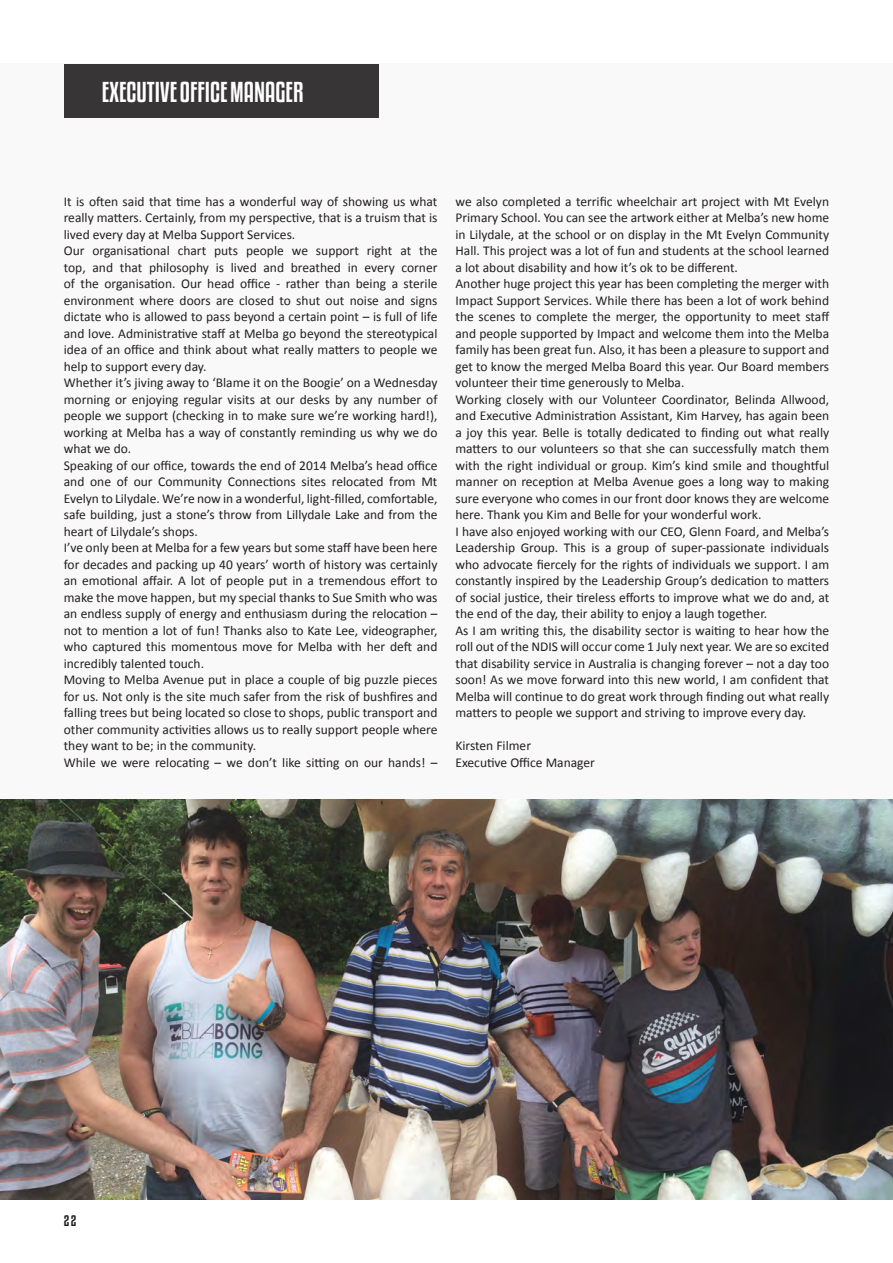
<style>
.page{position:relative;width:893px;height:1263px;background:#fff}
.page>*{position:absolute;margin:0;border:0;box-sizing:border-box;transform-origin:0 0}
.t1{font:25.5px "Kenyan Coffee Rg";color:#fff}
.t2{font:13.5px/16.5px "Calibri";color:#231f20;text-align:justify}
.t3{font:13.5px "Kenyan Coffee Rg";color:#231f20}
</style>
<div class="page">
<div style="left:0;top:64px;width:893px;height:1135px;background:#f9f9f9"></div>
<div style="left:64px;top:64px;width:314px;height:54px;background:#383536"></div>
<img style="left:0;top:799px;width:893px;height:400px">
<p class="t1" style="left:102px;top:76px;width:203px">EXECUTIVE OFFICE MANAGER</p>
<p class="t2" style="left:64px;top:193px;width:375px">It is often said that time has a wonderful way of showing us what really matters. Certainly, from my perspective, that is a truism that is lived every day at Melba Support Services.</p>
<p class="t2" style="left:64px;top:243px;width:375px">Our organisational chart puts people we support right at the top, and that philosophy is lived and breathed in every corner of the organisation. Our head office - rather than being a sterile environment where doors are closed to shut out noise and signs dictate who is allowed to pass beyond a certain point – is full of life and love. Administrative staff at Melba go beyond the stereotypical idea of an office and think about what really matters to people we help to support every day.</p>
<p class="t2" style="left:64px;top:375px;width:375px">Whether it’s jiving away to ‘Blame it on the Boogie’ on a Wednesday morning or enjoying regular visits at our desks by any number of people we support (checking in to make sure we’re working hard!), working at Melba has a way of constantly reminding us why we do what we do.</p>
<p class="t2" style="left:64px;top:457px;width:375px">Speaking of our office, towards the end of 2014 Melba’s head office and one of our Community Connections sites relocated from Mt Evelyn to Lilydale. We’re now in a wonderful, light-filled, comfortable, safe building, just a stone’s throw from Lillydale Lake and from the heart of Lilydale’s shops.</p>
<p class="t2" style="left:64px;top:540px;width:375px">I’ve only been at Melba for a few years but some staff have been here for decades and packing up 40 years’ worth of history was certainly an emotional affair. A lot of people put in a tremendous effort to make the move happen, but my special thanks to Sue Smith who was an endless supply of energy and enthusiasm during the relocation – not to mention a lot of fun! Thanks also to Kate Lee, videographer, who captured this momentous move for Melba with her deft and incredibly talented touch.</p>
<p class="t2" style="left:64px;top:672px;width:375px">Moving to Melba Avenue put in place a couple of big puzzle pieces for us. Not only is the site much safer from the risk of bushfires and falling trees but being located so close to shops, public transport and other community activities allows us to really support people where they want to be; in the community.</p>
<p class="t2" style="left:64px;top:754px;width:375px">While we were relocating – we don’t like sitting on our hands! –</p>
<p class="t2" style="left:455px;top:193px;width:375px">we also completed a terrific wheelchair art project with Mt Evelyn Primary School. You can see the artwork either at Melba’s new home in Lilydale, at the school or on display in the Mt Evelyn Community Hall. This project was a lot of fun and students at the school learned a lot about disability and how it’s ok to be different.</p>
<p class="t2" style="left:455px;top:276px;width:375px">Another huge project this year has been completing the merger with Impact Support Services. While there has been a lot of work behind the scenes to complete the merger, the opportunity to meet staff and people supported by Impact and welcome them into the Melba family has been great fun. Also, it has been a pleasure to support and get to know the merged Melba Board this year. Our Board members volunteer their time generously to Melba.</p>
<p class="t2" style="left:455px;top:391px;width:375px">Working closely with our Volunteer Coordinator, Belinda Allwood, and Executive Administration Assistant, Kim Harvey, has again been a joy this year. Belle is totally dedicated to finding out what really matters to our volunteers so that she can successfully match them with the right individual or group. Kim’s kind smile and thoughtful manner on reception at Melba Avenue goes a long way to making sure everyone who comes in our front door knows they are welcome here. Thank you Kim and Belle for your wonderful work.</p>
<p class="t2" style="left:455px;top:523px;width:375px">I have also enjoyed working with our CEO, Glenn Foard, and Melba’s Leadership Group. This is a group of super-passionate individuals who advocate fiercely for the rights of individuals we support. I am constantly inspired by the Leadership Group’s dedication to matters of social justice, their tireless efforts to improve what we do and, at the end of the day, their ability to enjoy a laugh together.</p>
<p class="t2" style="left:455px;top:622px;width:375px">As I am writing this, the disability sector is waiting to hear how the roll out of the NDIS will occur come 1 July next year. We are so excited that disability service in Australia is changing forever – not a day too soon! As we move forward into this new world, I am confident that Melba will continue to do great work through finding out what really matters to people we support and striving to improve every day.</p>
<p class="t2" style="left:455px;top:738px;width:77px">Kirsten Filmer</p>
<p class="t2" style="left:455px;top:754px;width:141px">Executive Office Manager</p>
<p class="t3" style="left:64px;top:1212px;width:14px">22</p>
</div>
